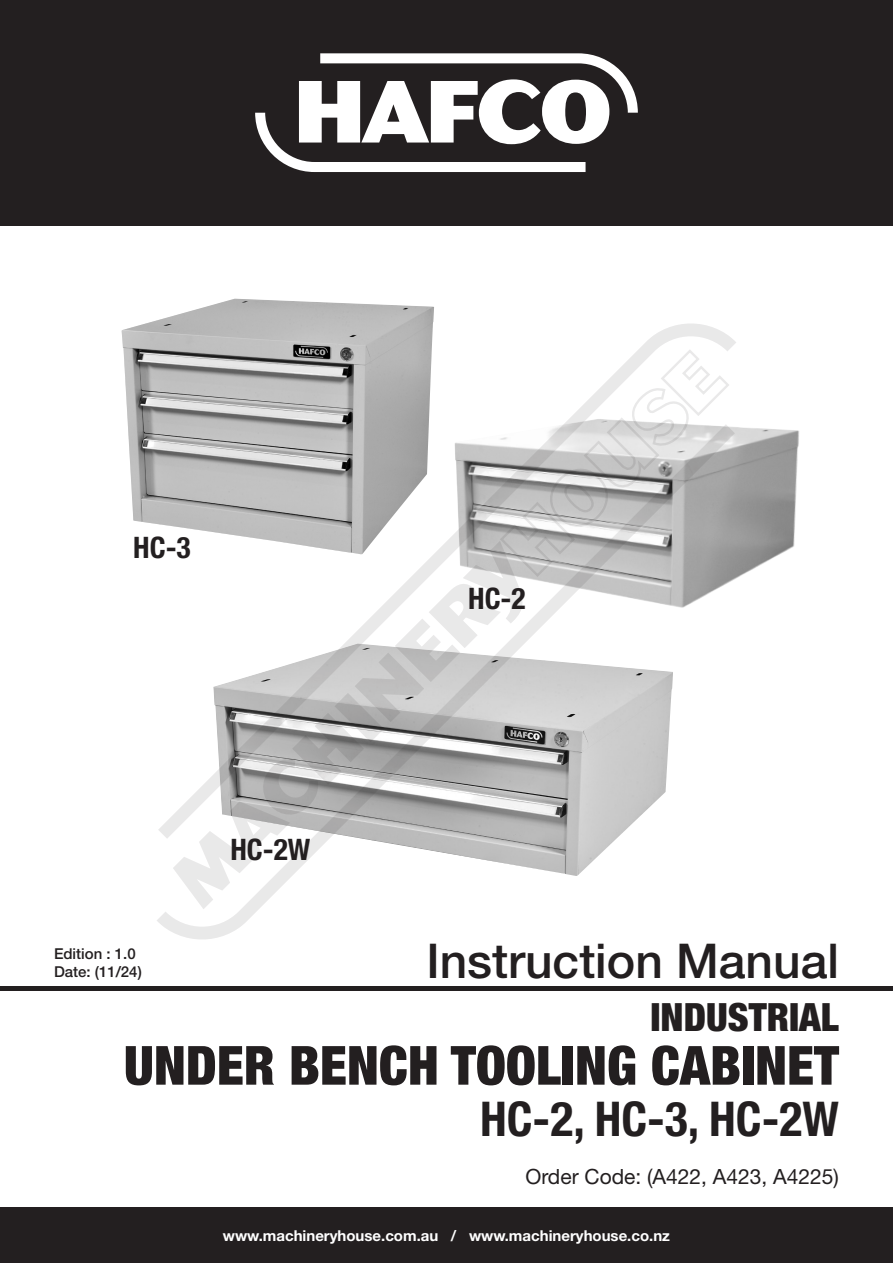
<style>
.page{position:relative;width:893px;height:1263px;background:#fff}
.page>*{position:absolute;margin:0;border:0;box-sizing:border-box;transform-origin:0 0}
.t1{font:900 condensed 54px "Helvetica Neue LT Std";color:#231f20}
.t2{font:500 48px "Helvetica Neue LT Std";color:#231f20}
.t3{font:700 condensed 48px "Helvetica Neue LT Std";color:#231f20}
.t4{font:900 condensed 39px "Helvetica Neue LT Std";color:#231f20}
.t5{font:700 condensed 29.7px "Helvetica Neue LT Std";color:#231f20}
.t6{font:21px "Helvetica Neue LT Std";color:#231f20}
.t7{font:700 15px "Helvetica Neue LT Std";color:#fff}
.t8{font:500 15px/18px "Helvetica Neue LT Std";color:#231f20}
</style>
<div class="page">
<img style="left:736px;top:427px;width:63px;height:152px">
<img style="left:122px;top:320px;width:36px;height:204px">
<div style="left:0;top:0;width:893px;height:225px;background:#231f20"></div>
<svg style="left:255px;top:53px;width:383px;height:119px"></svg>
<div style="left:0;top:986px;width:893px;height:5px;background:#231f20"></div>
<div style="left:0;top:1208px;width:893px;height:55px;background:#231f20"></div>
<svg style="left:156px;top:388px;width:422px;height:551px"></svg>
<svg style="left:158px;top:298px;width:578px;height:577px"></svg>
<h3 class="t5" style="left:133px;top:529px;width:59px">HC-3</h3>
<p class="t8" style="left:54px;top:944px;width:89px">Edition : 1.0<br>Date: (11/24)</p>
<h3 class="t5" style="left:230px;top:831px;width:82px">HC-2W</h3>
<h3 class="t5" style="left:468px;top:581px;width:59px">HC-2</h3>
<h2 class="t2" style="left:426px;top:933px;width:414px">Instruction Manual</h2>
<h3 class="t4" style="left:650px;top:993px;width:190px">INDUSTRIAL</h3>
<h1 class="t1" style="left:124px;top:1032px;width:717px">UNDER BENCH TOOLING CABINET</h1>
<h2 class="t3" style="left:480px;top:1089px;width:360px">HC-2, HC-3, HC-2W</h2>
<h3 class="t6" style="left:525px;top:1164px;width:315px">Order Code: (A422, A423, A4225)</h3>
<p class="t7" style="left:223px;top:1226px;width:449px">www.machineryhouse.com.au / www.machineryhouse.co.nz</p>
</div>
